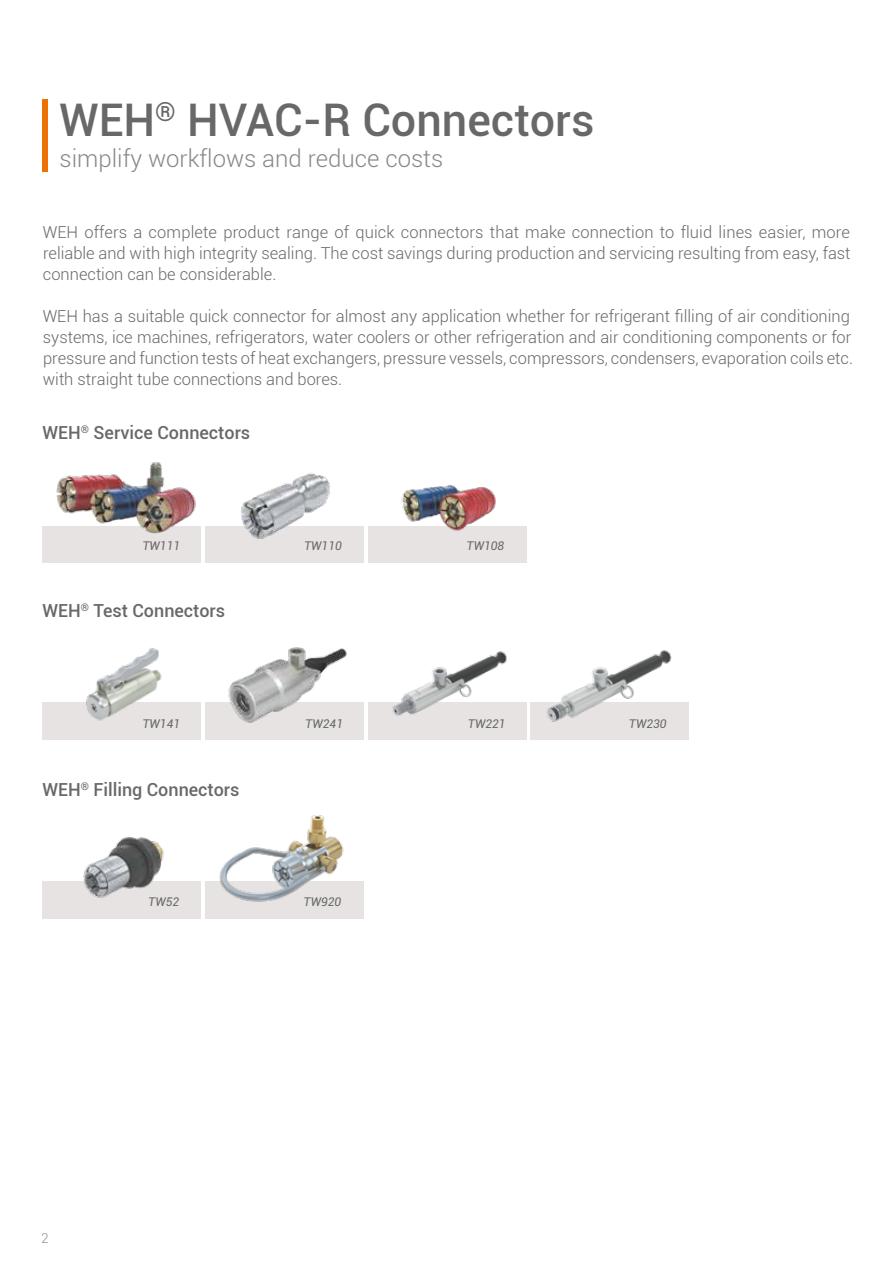
<style>
.page{position:relative;width:893px;height:1263px;background:#fff}
.page>*{position:absolute;margin:0;border:0;box-sizing:border-box;transform-origin:0 0}
.t1{font:500 45px "Roboto";color:#68686a}
.t2{font:300 24px "Roboto";color:#8b8788}
.t3{font:500 18px "Roboto";color:#68686a}
.t4{font:300 16.5px/21px "Roboto";color:#68686a;text-align:justify}
.t5{font:300 13.5px "Roboto";color:#68686a}
.t6{font:italic 12px "Roboto";color:#68686a}
</style>
<div class="page">
<div style="left:43px;top:99px;width:5px;height:73px;background:#ee7203"></div>
<div style="left:43px;top:703px;width:158px;height:37px;background:#e7e3e2"></div>
<div style="left:43px;top:881px;width:158px;height:37px;background:#e7e3e2"></div>
<div style="left:205px;top:526px;width:159px;height:36px;background:#e7e3e2"></div>
<div style="left:368px;top:526px;width:158px;height:36px;background:#e7e3e2"></div>
<img style="left:530px;top:650px;width:158px;height:90px">
<img style="left:59px;top:647px;width:126px;height:74px">
<img style="left:83px;top:837px;width:81px;height:61px">
<img style="left:206px;top:647px;width:158px;height:93px">
<img style="left:205px;top:815px;width:158px;height:103px">
<img style="left:369px;top:651px;width:156px;height:89px">
<img style="left:43px;top:462px;width:158px;height:100px">
<img style="left:240px;top:473px;width:91px;height:66px">
<img style="left:401px;top:485px;width:95px;height:46px">
<h1 class="t1" style="left:60px;top:88px;width:536px">WEH<sup>®</sup> HVAC-R Connectors</h1>
<h2 class="t2" style="left:60px;top:142px;width:385px">simplify workflows and reduce costs</h2>
<p class="t4" style="left:43px;top:221px;width:809px">WEH offers a complete product range of quick connectors that make connection to fluid lines easier, more reliable and with high integrity sealing. The cost savings during production and servicing resulting from easy, fast connection can be considerable.</p>
<p class="t4" style="left:43px;top:305px;width:812px;text-align:left">WEH has a suitable quick connector for almost any application whether for refrigerant filling of air conditioning systems, ice machines, refrigerators, water coolers or other refrigeration and air conditioning components or for pressure and function tests of heat exchangers, pressure vessels, compressors, condensers, evaporation coils etc. with straight tube connections and bores.</p>
<p class="t3" style="left:43px;top:420px;width:209px">WEH<sup>®</sup> Service Connectors</p>
<p class="t6" style="left:142px;top:538px;width:39px">TW111</p>
<p class="t6" style="left:304px;top:538px;width:39px">TW110</p>
<p class="t6" style="left:466px;top:538px;width:39px">TW108</p>
<p class="t3" style="left:43px;top:598px;width:184px">WEH<sup>®</sup> Test Connectors</p>
<p class="t6" style="left:142px;top:715px;width:39px">TW141</p>
<p class="t6" style="left:305px;top:715px;width:39px">TW241</p>
<p class="t6" style="left:468px;top:715px;width:39px">TW221</p>
<p class="t6" style="left:629px;top:715px;width:39px">TW230</p>
<p class="t3" style="left:43px;top:777px;width:199px">WEH<sup>®</sup> Filling Connectors</p>
<p class="t6" style="left:148px;top:894px;width:33px">TW52</p>
<p class="t6" style="left:304px;top:894px;width:39px">TW920</p>
<p class="t5" style="left:42px;top:1229px;width:9px">2</p>
</div>
